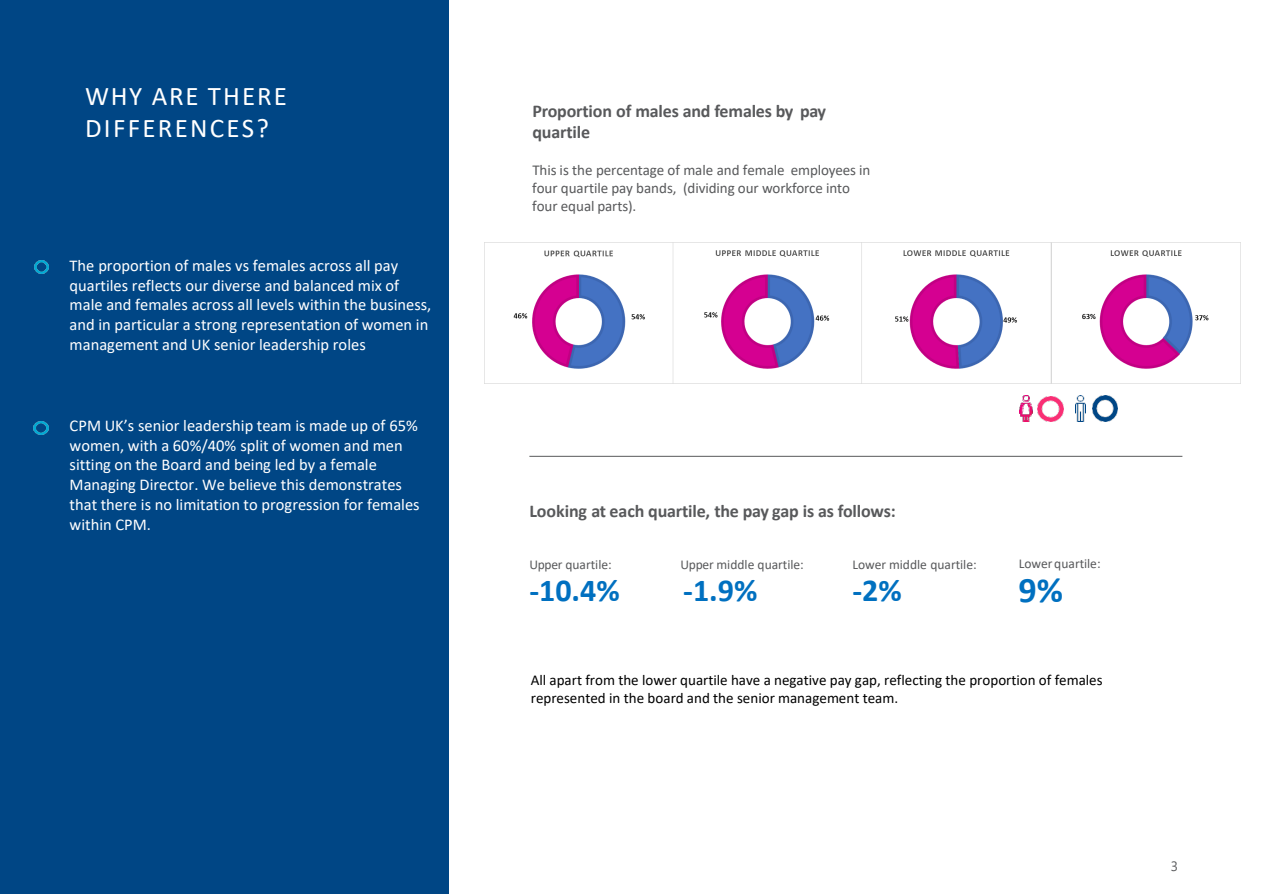
<style>
.page{position:relative;width:1263px;height:894px;background:#fff}
.page>*{position:absolute;margin:0;border:0;box-sizing:border-box;transform-origin:0 0}
.t1{font:700 36px "Calibri";color:#0070c0}
.t2{font:700 32.1px "Calibri";color:#0070c0}
.t3{font:27px/32.4px "Calibri";letter-spacing:.08em;color:#fff}
.t4{font:700 18px/21.6px "Calibri";letter-spacing:-.01em;color:#58595b}
.t5{font:16.5px/19.8px "Calibri";color:#fff}
.t6{font:15px/18px "Calibri";color:#000}
.t7{font:15px/18px "Calibri";letter-spacing:-.005em;color:#58595b}
.t8{font:13.5px "Calibri";color:#58595b}
.t9{font:13.5px "Segoe UI";color:#58595b}
</style>
<div class="page">
<div style="left:0;top:0;width:449px;height:893px;background:#004685"></div>
<img style="left:34px;top:260px;width:15px;height:13px">
<img style="left:1076px;top:395px;width:10px;height:26px">
<img style="left:1020px;top:395px;width:13px;height:26px">
<img style="left:1038px;top:396px;width:25px;height:25px">
<img style="left:1092px;top:395px;width:26px;height:26px">
<hr style="left:529px;top:456px;width:653px;height:1px;background:#58595b">
<img style="left:34px;top:421px;width:14px;height:13px">
<img style="left:513px;top:243px;width:696px;height:140px">
<h2 class="t3" style="left:85px;top:79px;width:204px">WHY ARE THERE<br>DIFFERENCES?</h2>
<p class="t5" style="left:70px;top:255px;width:363px">The proportion of males vs females across all pay quartiles reflects our diverse and balanced mix of male and females across all levels within the business, and in particular a strong representation of women in management and UK senior leadership roles</p>
<p class="t5" style="left:70px;top:415px;width:352px">CPM UK’s senior leadership team is made up of 65% women, with a 60%/40% split of women and men sitting on the Board and being led by a female Managing Director. We believe this demonstrates that there is no limitation to progression for females within CPM.</p>
<p class="t4" style="left:532px;top:100px;width:295px">Proportion of males and females by pay quartile</p>
<p class="t7" style="left:532px;top:161px;width:340px">This is the percentage of male and female employees in four quartile pay bands, (dividing our workforce into four equal parts).</p>
<p class="t4" style="left:529px;top:500px;width:368px">Looking at each quartile, the pay gap is as follows:</p>
<p class="t8" style="left:529px;top:554px;width:84px">Upper quartile:</p>
<p class="t8" style="left:681px;top:554px;width:125px">Upper middle quartile:</p>
<p class="t8" style="left:852px;top:554px;width:126px">Lower middle quartile:</p>
<p class="t8" style="left:1019px;top:554px;width:83px">Lowerquartile:</p>
<p class="t2" style="left:529px;top:567px;width:92px">-10.4%</p>
<p class="t2" style="left:683px;top:567px;width:76px">-1.9%</p>
<p class="t2" style="left:852px;top:567px;width:51px">-2%</p>
<p class="t1" style="left:1019px;top:564px;width:46px">9%</p>
<p class="t6" style="left:531px;top:671px;width:573px">All apart from the lower quartile have a negative pay gap, reflecting the proportion of females represented in the board and the senior management team.</p>
<p class="t9" style="left:1171px;top:853px;width:9px">3</p>
</div>
